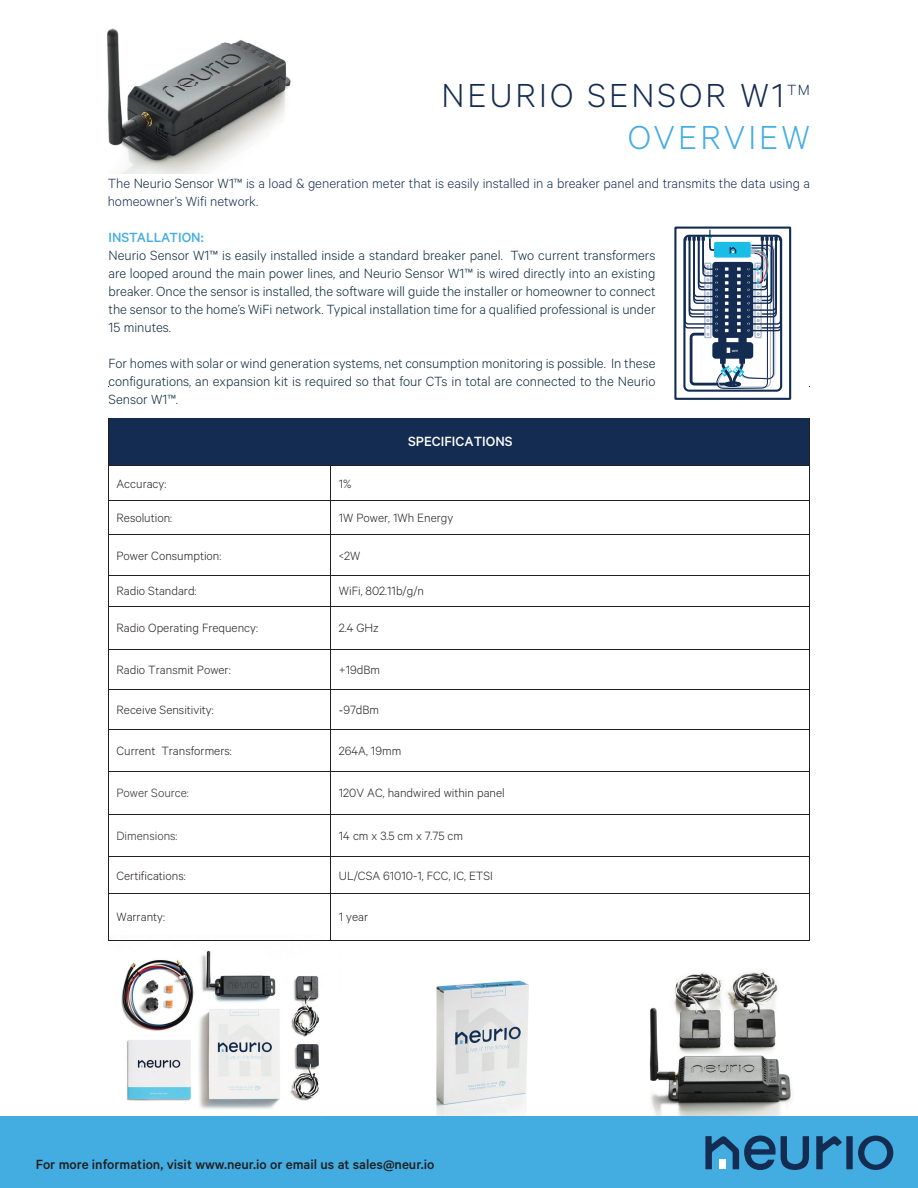
<style>
.page{position:relative;width:918px;height:1188px;background:#fff}
.page>*{position:absolute;margin:0;border:0;box-sizing:border-box;transform-origin:0 0}
.t1{font:300 37.5px "Calibre";letter-spacing:.08em;color:#142c52}
.t2{font:300 37.5px "Calibre";letter-spacing:.08em;color:#43ade1}
.t3{font:300 16.65px "Calibre";color:#142c52}
.t4{font:300 15px/18px "Calibre";color:#092839;text-align:justify}
.t5{font:300 15px/18px "Calibre";color:#142c52}
.t6{font:500 15px "Calibre";color:#201d1e}
.t7{font:500 15px "Calibre";color:#fff}
.t8{font:500 15px "Calibre";color:#43ade1}
.t9{font:300 13.5px "Calibre";color:#231f20}
.t10{font:300 13.5px "Calibre";color:#312f30}
.t11{font:600 3.45px "Calibre";letter-spacing:.1em;color:#fff}
.s1{color:#092839}
.s2{font-family:"Corbel";font-weight:400}
</style>
<div class="page">
<img style="left:632px;top:972px;width:177px;height:145px">
<img style="left:398px;top:980px;width:170px;height:137px">
<img style="left:103px;top:950px;width:237px;height:167px">
<img style="left:107px;top:28px;width:184px;height:146px">
<div style="left:109px;top:418px;width:700px;height:47px;background:#142b52"></div>
<hr style="left:108px;top:418px;width:1px;height:47px;background:#231f20">
<hr style="left:809px;top:418px;width:1px;height:47px;background:#231f20">
<hr style="left:108px;top:465px;width:702px;height:1px;background:#231f20">
<hr style="left:108px;top:466px;width:1px;height:35px;background:#231f20">
<hr style="left:330px;top:466px;width:1px;height:35px;background:#231f20">
<hr style="left:809px;top:466px;width:1px;height:35px;background:#231f20">
<hr style="left:108px;top:501px;width:702px;height:1px;background:#231f20">
<hr style="left:108px;top:501px;width:1px;height:33px;background:#231f20">
<hr style="left:330px;top:501px;width:1px;height:33px;background:#231f20">
<hr style="left:809px;top:501px;width:1px;height:33px;background:#231f20">
<hr style="left:108px;top:534px;width:702px;height:1px;background:#231f20">
<hr style="left:108px;top:535px;width:1px;height:40px;background:#231f20">
<hr style="left:330px;top:535px;width:1px;height:40px;background:#231f20">
<hr style="left:809px;top:535px;width:1px;height:40px;background:#231f20">
<hr style="left:108px;top:575px;width:702px;height:1px;background:#231f20">
<hr style="left:108px;top:576px;width:1px;height:30px;background:#231f20">
<hr style="left:330px;top:576px;width:1px;height:30px;background:#231f20">
<hr style="left:809px;top:576px;width:1px;height:30px;background:#231f20">
<hr style="left:108px;top:606px;width:702px;height:1px;background:#231f20">
<hr style="left:108px;top:607px;width:1px;height:42px;background:#231f20">
<hr style="left:330px;top:607px;width:1px;height:42px;background:#231f20">
<hr style="left:809px;top:607px;width:1px;height:42px;background:#231f20">
<hr style="left:108px;top:649px;width:702px;height:1px;background:#231f20">
<hr style="left:108px;top:650px;width:1px;height:40px;background:#231f20">
<hr style="left:330px;top:650px;width:1px;height:40px;background:#231f20">
<hr style="left:809px;top:650px;width:1px;height:40px;background:#231f20">
<hr style="left:108px;top:690px;width:702px;height:1px;background:#231f20">
<hr style="left:108px;top:690px;width:1px;height:39px;background:#231f20">
<hr style="left:330px;top:690px;width:1px;height:39px;background:#231f20">
<hr style="left:809px;top:690px;width:1px;height:39px;background:#231f20">
<hr style="left:108px;top:729px;width:702px;height:1px;background:#231f20">
<hr style="left:108px;top:729px;width:1px;height:42px;background:#231f20">
<hr style="left:330px;top:729px;width:1px;height:42px;background:#231f20">
<hr style="left:809px;top:729px;width:1px;height:42px;background:#231f20">
<hr style="left:108px;top:771px;width:702px;height:1px;background:#231f20">
<hr style="left:108px;top:772px;width:1px;height:42px;background:#231f20">
<hr style="left:330px;top:772px;width:1px;height:42px;background:#231f20">
<hr style="left:809px;top:772px;width:1px;height:42px;background:#231f20">
<hr style="left:108px;top:814px;width:702px;height:1px;background:#231f20">
<hr style="left:108px;top:814px;width:1px;height:42px;background:#231f20">
<hr style="left:330px;top:814px;width:1px;height:42px;background:#231f20">
<hr style="left:809px;top:814px;width:1px;height:42px;background:#231f20">
<hr style="left:108px;top:856px;width:702px;height:1px;background:#231f20">
<hr style="left:108px;top:857px;width:1px;height:36px;background:#231f20">
<hr style="left:330px;top:857px;width:1px;height:36px;background:#231f20">
<hr style="left:809px;top:857px;width:1px;height:36px;background:#231f20">
<hr style="left:108px;top:893px;width:702px;height:1px;background:#231f20">
<hr style="left:108px;top:893px;width:1px;height:48px;background:#231f20">
<hr style="left:108px;top:940px;width:222px;height:1px;background:#231f20">
<hr style="left:330px;top:893px;width:1px;height:48px;background:#231f20">
<hr style="left:331px;top:940px;width:478px;height:1px;background:#231f20">
<hr style="left:809px;top:893px;width:1px;height:48px;background:#231f20">
<div style="left:0;top:1117px;width:918px;height:71px;background:#43ade1"></div>
<svg style="left:858px;top:1136px;width:35px;height:34px"></svg>
<div style="left:846px;top:1136px;width:7px;height:33px;background:#142c52"></div>
<svg style="left:816px;top:1136px;width:26px;height:33px"></svg>
<svg style="left:705px;top:1136px;width:104px;height:34px"></svg>
<div style="left:674px;top:227px;width:117px;height:173px;border:2px solid #142b52"></div>
<svg style="left:683px;top:230px;width:99px;height:159px"></svg>
<h1 class="t1" style="left:441px;top:74px;width:344px">NEURIO SENSOR W1</h1>
<p class="t3" style="left:787px;top:80px;width:24px">TM</p>
<h1 class="t2" style="left:628px;top:115px;width:184px">OVERVIEW</h1>
<p class="t5" style="left:108px;top:174px;width:704px">The <span class="s1">Neurio Sensor W1™</span> is a load &amp; generation meter that is easily installed in a breaker panel and transmits the data using a homeowner’s Wifi network.</p>
<p class="t8" style="left:109px;top:228px;width:97px">INSTALLATION:</p>
<p class="t4" style="left:109px;top:245px;width:549px">Neurio Sensor W1™ is easily installed inside a standard breaker panel. Two current transformers are looped around the main power lines, and Neurio Sensor W1™ is wired directly into an existing breaker. Once the sensor is installed, the software will guide the installer or homeowner to connect the sensor to the home’s WiFi network. Typical installation time for a qualified professional is under 15 minutes.</p>
<p class="t4" style="left:109px;top:353px;width:549px">For homes with solar or wind generation systems, net consumption monitoring is possible. In these configurations, an expansion kit is required so that four CTs in total are connected to the Neurio Sensor W1™.</p>
<p class="t7" style="left:408px;top:433px;width:106px">SPECIFICATIONS</p>
<p class="t9" style="left:116px;top:476px;width:51px">Accuracy:</p>
<p class="t9" style="left:339px;top:476px;width:14px">1%</p>
<p class="t9" style="left:116px;top:510px;width:57px">Resolution:</p>
<p class="t9" style="left:339px;top:510px;width:116px">1W Power, 1Wh Energy</p>
<p class="t9" style="left:116px;top:548px;width:106px">Power Consumption:</p>
<p class="t9" style="left:339px;top:548px;width:23px">&lt;2W</p>
<p class="t9" style="left:116px;top:583px;width:82px">Radio Standard:</p>
<p class="t9" style="left:339px;top:583px;width:87px">WiFi, 802.11b/g/n</p>
<p class="t9" style="left:116px;top:620px;width:143px">Radio Operating Frequency:</p>
<p class="t9" style="left:339px;top:620px;width:42px">2.4 GHz</p>
<p class="t9" style="left:116px;top:662px;width:116px">Radio Transmit Power:</p>
<p class="t9" style="left:339px;top:662px;width:43px">+19dBm</p>
<p class="t9" style="left:116px;top:702px;width:99px">Receive Sensitivity:</p>
<p class="t9" style="left:339px;top:702px;width:42px"><span class="s2">-</span>97dBm</p>
<p class="t9" style="left:116px;top:743px;width:117px">Current Transformers:</p>
<p class="t9" style="left:339px;top:743px;width:64px">264A, 19mm</p>
<p class="t10" style="left:116px;top:785px;width:74px">Power Source:</p>
<p class="t9" style="left:339px;top:785px;width:167px">120V AC, handwired within panel</p>
<p class="t10" style="left:116px;top:828px;width:63px">Dimensions:</p>
<p class="t9" style="left:339px;top:828px;width:126px">14 cm x 3.5 cm x 7.75 cm</p>
<p class="t9" style="left:116px;top:867px;width:71px">Certifications:</p>
<p class="t9" style="left:339px;top:867px;width:156px">UL/CSA 61010-1, FCC, IC, ETSI</p>
<p class="t9" style="left:116px;top:909px;width:50px">Warranty:</p>
<p class="t9" style="left:339px;top:909px;width:31px">1 year</p>
<p class="t11" style="left:732px;top:348px;width:8px">OFF</p>
<p class="t11" style="left:732px;top:350px;width:8px">OFF</p>
<p class="t6" style="left:36px;top:1156px;width:400px">For more information, visit www.neur.io or email us at sales@neur.io</p>
</div>
